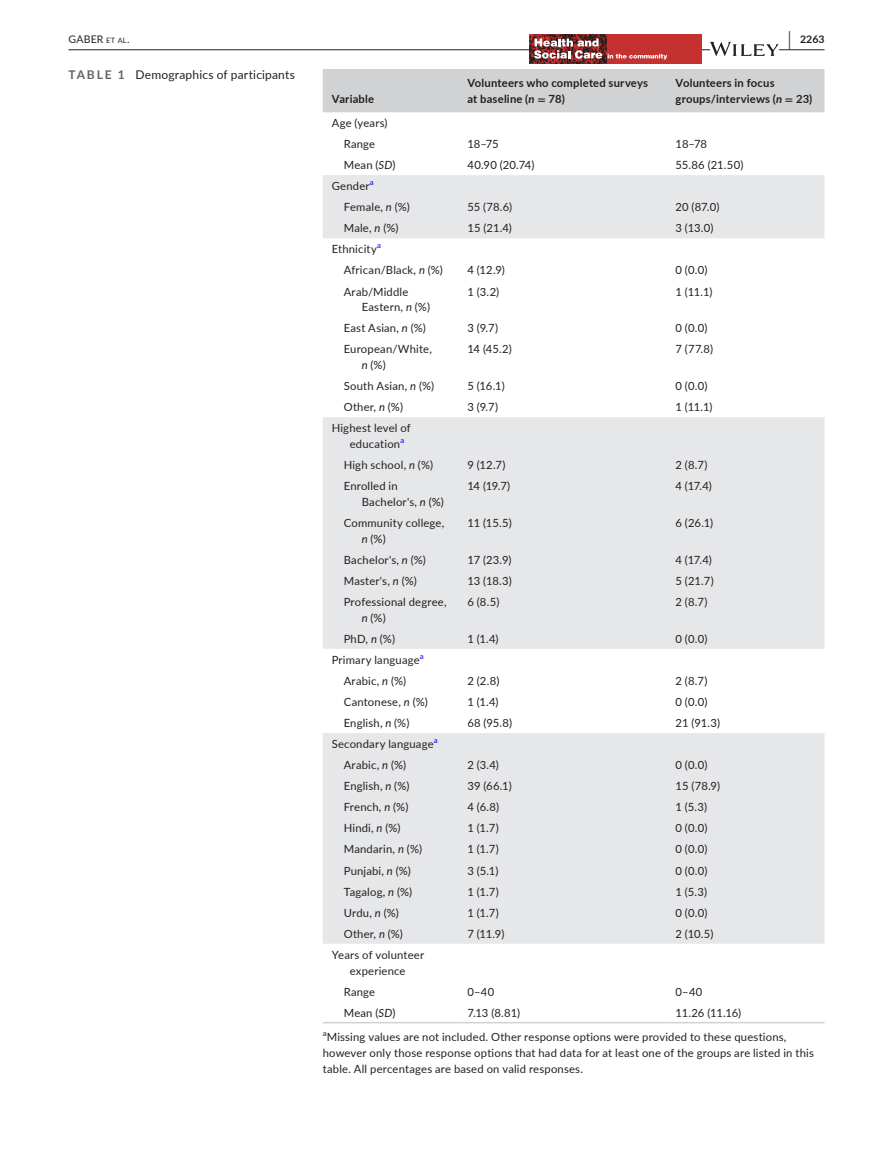
<style>
.page{position:relative;width:893px;height:1174px;background:#fff}
.page>*{position:absolute;margin:0;border:0;box-sizing:border-box;transform-origin:0 0}
.t1{font:12px "Lato";letter-spacing:.015em;color:#231f20}
.t2{font:11.25px/15.8px "Lato";letter-spacing:.015em;color:#231f20}
.t3{font:700 11.25px/15.8px "Lato";letter-spacing:.02em;color:#231f20}
.t4{font:10.5px "Lato";letter-spacing:.02em;color:#231f20}
.t5{font:700 10.5px "Lato";color:#231f20}
.t6{font:7.8px "Lato";color:#00f}
.t7{font:7.8px "Lato";color:#231f20}
.s1{font-size:7.35px}
.s2{font-size:19.5px}
.s3{font-weight:700;color:#636366}
.s4{font-style:italic}
.s5{font-family:"STIX"}
</style>
<div class="page">
<hr style="left:68px;top:49px;width:756px;height:1px;background:#231f20">
<img style="left:529px;top:34px;width:172px;height:30px">
<svg style="left:534px;top:39px;width:133px;height:21px;background:#b35e5c"></svg>
<svg style="left:710px;top:42px;width:69px;height:14px"></svg>
<div style="left:323px;top:69px;width:501px;height:43px;background:#d1d2d4"></div>
<svg style="left:323px;top:175px;width:501px;height:768px;fill:#e6e7e9"></svg>
<hr style="left:323px;top:1022px;width:135px;height:1px;background:#d1d2d4">
<hr style="left:458px;top:1022px;width:209px;height:1px;background:#d1d2d4">
<hr style="left:667px;top:1022px;width:157px;height:1px;background:#d1d2d4">
<p class="t4" style="left:68px;top:31px;width:63px">GABER <span class="s1">et al</span>.</p>
<p class="t5" style="left:789px;top:31px;width:37px"><span class="s2">|</span> 2263</p>
<p class="t1" style="left:68px;top:66px;width:228px"><span class="s3">TABLE 1</span> Demographics of participants</p>
<p class="t3" style="left:332px;top:91px;width:44px">Variable</p>
<p class="t2" style="left:332px;top:112px;width:57px;line-height:21px;text-align:center">Age (years)<br>Range</p>
<p class="t3" style="left:467px;top:75px;width:182px">Volunteers who completed surveys at baseline (<span class="s4">n</span> <span class="s5">=</span> 78)</p>
<p class="t3" style="left:676px;top:75px;width:138px">Volunteers in focus groups/interviews (<span class="s4">n</span> <span class="s5">=</span> 23)</p>
<p class="t2" style="left:467px;top:136px;width:33px">18–75</p>
<p class="t2" style="left:676px;top:136px;width:33px">18–78</p>
<p class="t2" style="left:344px;top:157px;width:53px">Mean (<span class="s4">SD</span>)</p>
<p class="t2" style="left:467px;top:157px;width:68px">40.90 (20.74)</p>
<p class="t2" style="left:676px;top:157px;width:69px">55.86 (21.50)</p>
<p class="t2" style="left:332px;top:178px;width:39px">Gender</p>
<p class="t6" style="left:370px;top:177px;width:5px">a</p>
<p class="t2" style="left:344px;top:199px;width:68px">Female, <span class="s4">n</span> (%)</p>
<p class="t2" style="left:467px;top:199px;width:46px">55 (78.6)</p>
<p class="t2" style="left:676px;top:199px;width:45px">20 (87.0)</p>
<p class="t2" style="left:344px;top:220px;width:56px">Male, <span class="s4">n</span> (%)</p>
<p class="t2" style="left:467px;top:220px;width:46px">15 (21.4)</p>
<p class="t2" style="left:675px;top:220px;width:39px">3 (13.0)</p>
<p class="t2" style="left:332px;top:241px;width:47px">Ethnicity</p>
<p class="t6" style="left:377px;top:240px;width:5px">a</p>
<p class="t2" style="left:344px;top:262px;width:101px">African/Black, <span class="s4">n</span> (%)</p>
<p class="t2" style="left:467px;top:262px;width:39px">4 (12.9)</p>
<p class="t2" style="left:676px;top:262px;width:33px">0 (0.0)</p>
<p class="t2" style="left:362px;top:283px;width:70px;text-indent:-18px">Arab/Middle<br>Eastern, <span class="s4">n</span> (%)</p>
<p class="t2" style="left:467px;top:283px;width:33px">1 (3.2)</p>
<p class="t2" style="left:676px;top:283px;width:38px">1 (11.1)</p>
<p class="t2" style="left:344px;top:320px;width:84px">East Asian, <span class="s4">n</span> (%)</p>
<p class="t2" style="left:467px;top:320px;width:32px">3 (9.7)</p>
<p class="t2" style="left:676px;top:320px;width:33px">0 (0.0)</p>
<p class="t2" style="left:362px;top:341px;width:72px;text-indent:-18px">European/White, <span class="s4">n</span> (%)</p>
<p class="t2" style="left:467px;top:341px;width:46px">14 (45.2)</p>
<p class="t2" style="left:676px;top:341px;width:39px">7 (77.8)</p>
<p class="t2" style="left:344px;top:378px;width:92px">South Asian, <span class="s4">n</span> (%)</p>
<p class="t2" style="left:467px;top:378px;width:39px">5 (16.1)</p>
<p class="t2" style="left:676px;top:378px;width:33px">0 (0.0)</p>
<p class="t2" style="left:344px;top:399px;width:61px">Other, <span class="s4">n</span> (%)</p>
<p class="t2" style="left:467px;top:399px;width:32px">3 (9.7)</p>
<p class="t2" style="left:676px;top:399px;width:38px">1 (11.1)</p>
<p class="t2" style="left:350px;top:420px;width:63px;text-indent:-18px">Highest level of education</p>
<p class="t6" style="left:400px;top:434px;width:5px">a</p>
<p class="t2" style="left:344px;top:457px;width:91px">High school, <span class="s4">n</span> (%)</p>
<p class="t2" style="left:467px;top:457px;width:40px">9 (12.7)</p>
<p class="t2" style="left:676px;top:457px;width:33px">2 (8.7)</p>
<p class="t2" style="left:362px;top:478px;width:84px;text-indent:-18px">Enrolled in<br>Bachelor's, <span class="s4">n</span> (%)</p>
<p class="t2" style="left:467px;top:478px;width:44px">14 (19.7)</p>
<p class="t2" style="left:676px;top:478px;width:38px">4 (17.4)</p>
<p class="t2" style="left:362px;top:514px;width:84px;text-indent:-18px">Community college, <span class="s4">n</span> (%)</p>
<p class="t2" style="left:467px;top:514px;width:46px">11 (15.5)</p>
<p class="t2" style="left:676px;top:514px;width:39px">6 (26.1)</p>
<p class="t2" style="left:344px;top:551px;width:84px">Bachelor's, <span class="s4">n</span> (%)</p>
<p class="t2" style="left:467px;top:551px;width:45px">17 (23.9)</p>
<p class="t2" style="left:676px;top:551px;width:38px">4 (17.4)</p>
<p class="t2" style="left:344px;top:572px;width:75px">Master's, <span class="s4">n</span> (%)</p>
<p class="t2" style="left:467px;top:572px;width:46px">13 (18.3)</p>
<p class="t2" style="left:676px;top:572px;width:40px">5 (21.7)</p>
<p class="t2" style="left:362px;top:593px;width:86px;text-indent:-18px">Professional degree, <span class="s4">n</span> (%)</p>
<p class="t2" style="left:467px;top:593px;width:33px">6 (8.5)</p>
<p class="t2" style="left:676px;top:593px;width:33px">2 (8.7)</p>
<p class="t2" style="left:344px;top:630px;width:53px">PhD, <span class="s4">n</span> (%)</p>
<p class="t2" style="left:467px;top:630px;width:33px">1 (1.4)</p>
<p class="t2" style="left:676px;top:630px;width:33px">0 (0.0)</p>
<p class="t2" style="left:332px;top:651px;width:89px">Primary language</p>
<p class="t6" style="left:420px;top:650px;width:5px">a</p>
<p class="t2" style="left:344px;top:672px;width:64px">Arabic, <span class="s4">n</span> (%)</p>
<p class="t2" style="left:467px;top:672px;width:33px">2 (2.8)</p>
<p class="t2" style="left:676px;top:672px;width:33px">2 (8.7)</p>
<p class="t2" style="left:344px;top:693px;width:86px">Cantonese, <span class="s4">n</span> (%)</p>
<p class="t2" style="left:467px;top:693px;width:33px">1 (1.4)</p>
<p class="t2" style="left:676px;top:693px;width:33px">0 (0.0)</p>
<p class="t2" style="left:344px;top:714px;width:67px">English, <span class="s4">n</span> (%)</p>
<p class="t2" style="left:467px;top:714px;width:46px">68 (95.8)</p>
<p class="t2" style="left:675px;top:714px;width:46px">21 (91.3)</p>
<p class="t2" style="left:332px;top:735px;width:103px">Secondary language</p>
<p class="t6" style="left:434px;top:734px;width:5px">a</p>
<p class="t2" style="left:344px;top:756px;width:64px">Arabic, <span class="s4">n</span> (%)</p>
<p class="t2" style="left:467px;top:756px;width:33px">2 (3.4)</p>
<p class="t2" style="left:676px;top:756px;width:33px">0 (0.0)</p>
<p class="t2" style="left:344px;top:778px;width:67px">English, <span class="s4">n</span> (%)</p>
<p class="t2" style="left:467px;top:778px;width:46px">39 (66.1)</p>
<p class="t2" style="left:676px;top:778px;width:46px">15 (78.9)</p>
<p class="t2" style="left:344px;top:799px;width:66px">French, <span class="s4">n</span> (%)</p>
<p class="t2" style="left:467px;top:799px;width:33px">4 (6.8)</p>
<p class="t2" style="left:676px;top:799px;width:33px">1 (5.3)</p>
<p class="t2" style="left:344px;top:820px;width:58px">Hindi, <span class="s4">n</span> (%)</p>
<p class="t2" style="left:467px;top:820px;width:33px">1 (1.7)</p>
<p class="t2" style="left:676px;top:820px;width:33px">0 (0.0)</p>
<p class="t2" style="left:344px;top:841px;width:80px">Mandarin, <span class="s4">n</span> (%)</p>
<p class="t2" style="left:467px;top:841px;width:33px">1 (1.7)</p>
<p class="t2" style="left:676px;top:841px;width:33px">0 (0.0)</p>
<p class="t2" style="left:344px;top:862px;width:69px">Punjabi, <span class="s4">n</span> (%)</p>
<p class="t2" style="left:467px;top:862px;width:32px">3 (5.1)</p>
<p class="t2" style="left:676px;top:862px;width:33px">0 (0.0)</p>
<p class="t2" style="left:344px;top:883px;width:70px">Tagalog, <span class="s4">n</span> (%)</p>
<p class="t2" style="left:467px;top:883px;width:33px">1 (1.7)</p>
<p class="t2" style="left:675px;top:883px;width:33px">1 (5.3)</p>
<p class="t2" style="left:344px;top:904px;width:57px">Urdu, <span class="s4">n</span> (%)</p>
<p class="t2" style="left:467px;top:904px;width:33px">1 (1.7)</p>
<p class="t2" style="left:675px;top:904px;width:33px">0 (0.0)</p>
<p class="t2" style="left:344px;top:925px;width:61px">Other, <span class="s4">n</span> (%)</p>
<p class="t2" style="left:467px;top:925px;width:38px">7 (11.9)</p>
<p class="t2" style="left:675px;top:925px;width:39px">2 (10.5)</p>
<p class="t2" style="left:332px;top:946px;width:94px;text-align:center">Years of volunteer experience</p>
<p class="t2" style="left:344px;top:983px;width:33px">Range</p>
<p class="t2" style="left:467px;top:983px;width:28px">0–40</p>
<p class="t2" style="left:675px;top:983px;width:28px">0–40</p>
<p class="t2" style="left:344px;top:1004px;width:53px">Mean (<span class="s4">SD</span>)</p>
<p class="t2" style="left:467px;top:1004px;width:54px">7.13 (8.81)</p>
<p class="t2" style="left:675px;top:1004px;width:67px">11.26 (11.16)</p>
<p class="t7" style="left:323px;top:1028px;width:5px">a</p>
<p class="t2" style="left:323px;top:1029px;width:493px;text-indent:4px">Missing values are not included. Other response options were provided to these questions, however only those response options that had data for at least one of the groups are listed in this table. All percentages are based on valid responses.</p>
</div>
